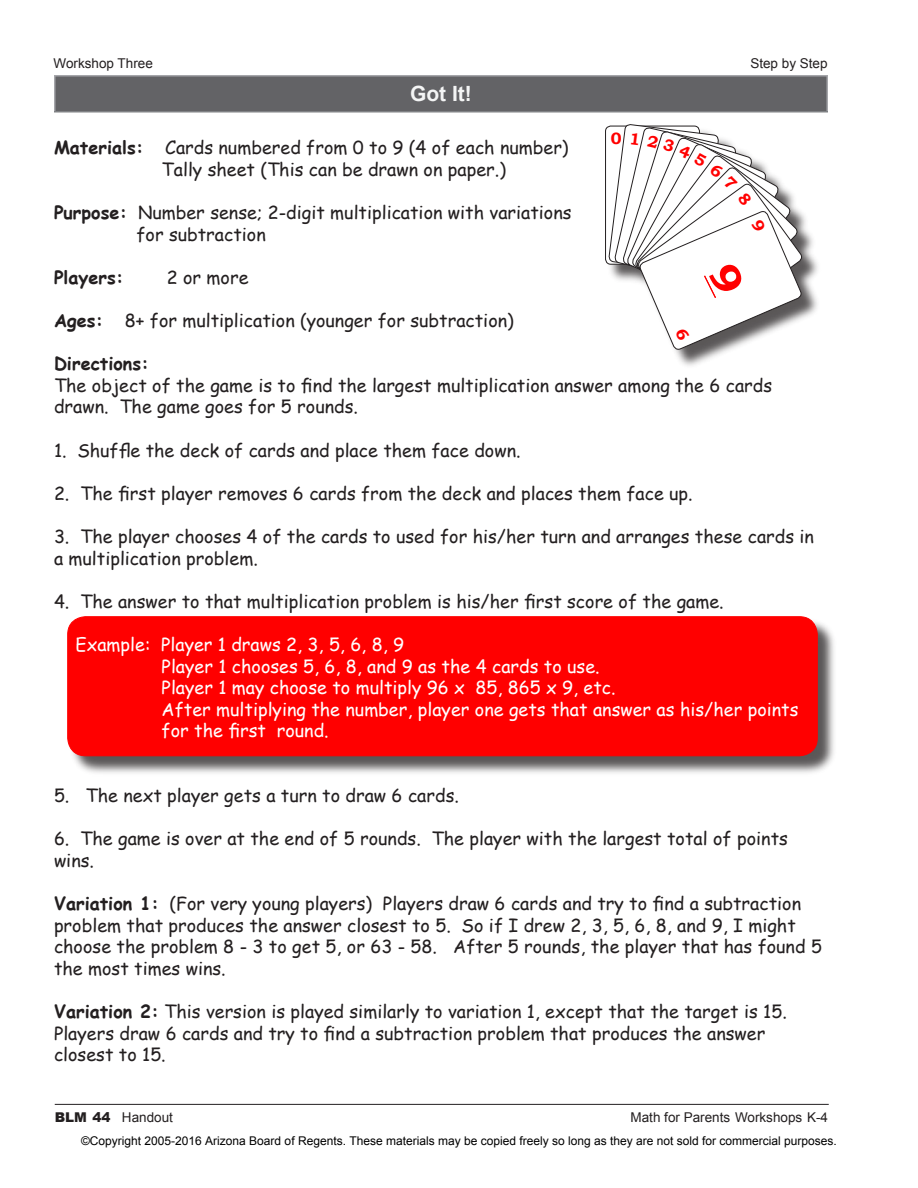
<style>
.page{position:relative;width:918px;height:1188px;background:#fff}
.page>*{position:absolute;margin:0;border:0;box-sizing:border-box;transform-origin:0 0}
.t1{font:700 21px "Arial";color:#f4f5f5}
.t2{font:18px/21.6px "Comic Sans MS";color:#231f20}
.t3{font:18px/21.6px "Comic Sans MS";color:#fff}
.t4{font:700 18px "Comic Sans MS";color:#231f20}
.t5{font:700 16.35px "Bookman Old Style";color:#f00}
.t6{font:13.5px "Arial";color:#231f20}
.t7{font:12px "Arial";color:#000}
.s1{font-weight:700}
.s2{font-weight:900}
.s3{font-style:inherit}
</style>
<div class="page">
<hr style="left:55px;top:1104px;width:774px;height:1px;background:#231f20">
<div style="left:68px;top:617px;width:769px;height:159px;background:#231f20;opacity:.75"></div>
<div style="left:67px;top:616px;width:751px;height:140px;background:#f00"></div>
<div style="left:55px;top:76px;width:772px;height:36px;background:#636366"></div>
<hr style="left:54px;top:75px;width:774px;height:1px;background:#a5a6aa">
<hr style="left:54px;top:76px;width:2px;height:35px;background:#a5a6aa">
<hr style="left:827px;top:76px;width:1px;height:35px;background:#a5a6aa">
<hr style="left:54px;top:111px;width:774px;height:1px;background:#808285">
<div style="left:606px;top:126px;width:215px;height:243px;background:#231f20;opacity:.75"></div>
<svg style="left:605px;top:124px;width:199px;height:227px"></svg>
<p class="t6" style="left:54px;top:55px;width:101px">Workshop Three</p>
<p class="t6" style="left:750px;top:55px;width:79px">Step by Step</p>
<p class="t1" style="left:410px;top:82px;width:63px">Got It!</p>
<p class="t2" style="left:54px;top:136px;width:516px"><span class="s1">Materials:</span> Cards numbered from 0 to 9 (4 of each number)</p>
<p class="t2" style="left:162px;top:158px;width:346px">Tally sheet (This can be drawn on paper.)</p>
<p class="t2" style="left:54px;top:201px;width:519px"><span class="s1">Purpose:</span> Number sense; 2-digit multiplication with variations</p>
<p class="t2" style="left:136px;top:223px;width:131px">for subtraction</p>
<p class="t4" style="left:54px;top:264px;width:71px">Players:</p>
<p class="t2" style="left:167px;top:266px;width:83px">2 or more</p>
<p class="t2" style="left:54px;top:309px;width:461px"><span class="s1">Ages:</span> 8+ for multiplication (younger for subtraction)</p>
<p class="t4" style="left:54px;top:350px;width:96px">Directions:</p>
<p class="t2" style="left:54px;top:374px;width:720px">The object of the game is to find the largest multiplication answer among the 6 cards drawn. The game goes for 5 rounds.</p>
<p class="t2" style="left:54px;top:439px;width:468px">1. Shuffle the deck of cards and place them face down.</p>
<p class="t2" style="left:54px;top:482px;width:640px">2. The first player removes 6 cards from the deck and places them face up.</p>
<p class="t2" style="left:54px;top:525px;width:762px">3. The player chooses 4 of the cards to used for his/her turn and arranges these cards in a multiplication problem.</p>
<p class="t2" style="left:54px;top:590px;width:671px">4. The answer to that multiplication problem is his/her first score of the game.</p>
<p class="t3" style="left:76px;top:633px;width:330px">Example: Player 1 draws 2, 3, 5, 6, 8, 9</p>
<p class="t3" style="left:162px;top:655px;width:440px">Player 1 chooses 5, 6, 8, and 9 as the 4 cards to use.</p>
<p class="t3" style="left:162px;top:676px;width:456px">Player 1 may choose to multiply 96 x 85, 865 x 9, etc.</p>
<p class="t3" style="left:162px;top:698px;width:638px">After multiplying the number, player one gets that answer as his/her points for the first round.</p>
<p class="t5" style="left:611px;top:129px;width:12px">0</p>
<p class="t2" style="left:54px;top:784px;width:406px">5. The next player gets a turn to draw 6 cards.</p>
<p class="t2" style="left:54px;top:827px;width:735px">6. The game is over at the end of 5 rounds. The player with the largest total of points wins.</p>
<p class="t2" style="left:54px;top:892px;width:770px"><span class="s1">Variation 1:</span> (For very young players) Players draw 6 cards and try to find a subtraction problem that produces the answer closest to 5. So if I drew 2, 3, 5, 6, 8, and 9, I might choose the problem 8 - 3 to get 5, or 63 - 58. After 5 rounds, the player that has found 5 the most times wins.</p>
<p class="t2" style="left:54px;top:1000px;width:734px"><span class="s1">Variation 2:</span> This version is played similarly to variation 1, except that the target is 15.<br>Players draw 6 cards and try to find a subtraction problem that produces the answer</p>
<p class="t2" style="left:54px;top:1043px;width:113px">closest to 15.</p>
<p class="t6" style="left:55px;top:1110px;width:120px"><span class="s2">BLM 44</span> Handout</p>
<p class="t6" style="left:631px;top:1110px;width:199px">Math <span class="s3">for Parents</span> Workshops K-4</p>
<p class="t7" style="left:81px;top:1133px;width:757px">©Copyright 2005-2016 Arizona Board of Regents. These materials may be copied freely so long as they are not sold for commercial purposes.</p>
</div>
